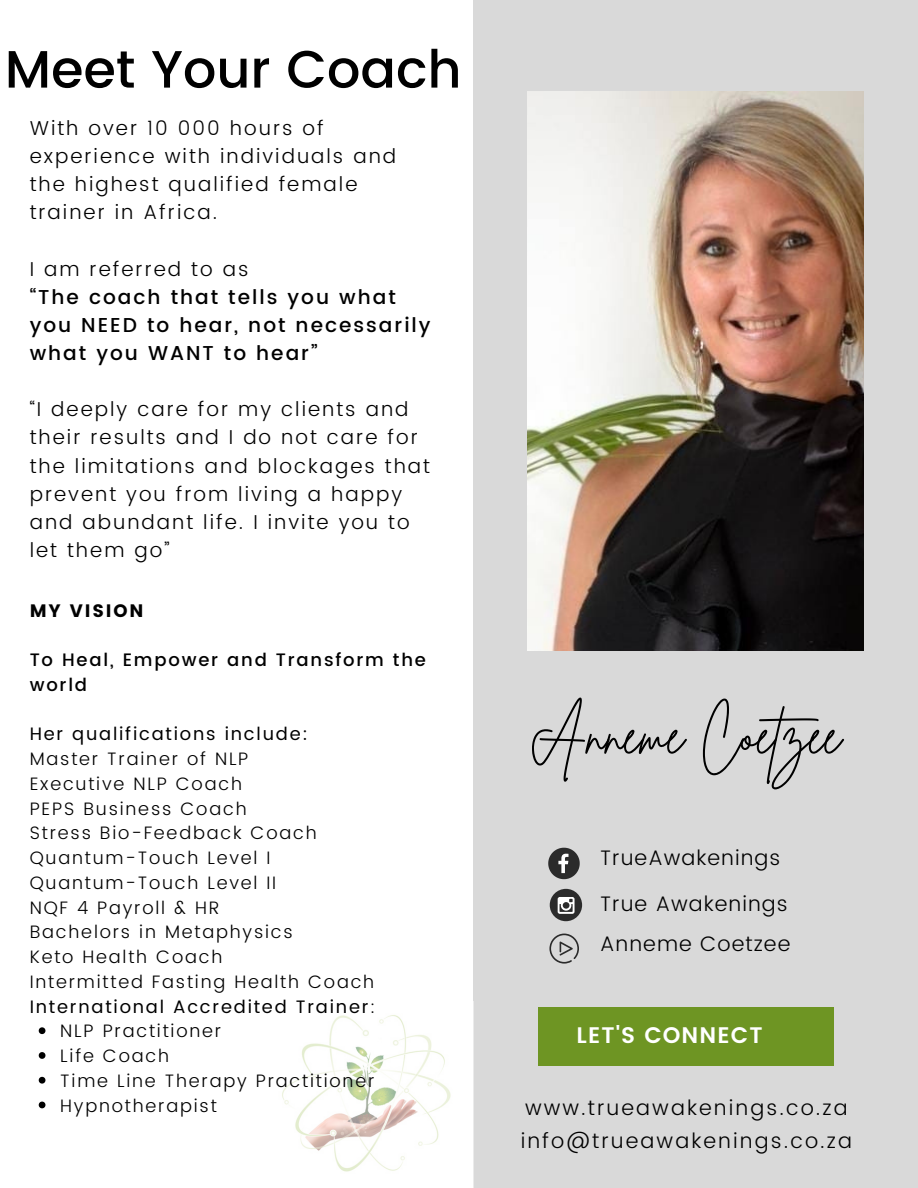
<style>
.page{position:relative;width:918px;height:1188px;background:#fff}
.page>*{position:absolute;margin:0;border:0;box-sizing:border-box;transform-origin:0 0}
.t1{font:53.1px "Brittany Signature";color:#000}
.t2{font:500 52.5px "Poppins";color:#000}
.t3{font:600 22.5px "Poppins";letter-spacing:.05em;color:#fff}
.t4{font:300 21px "Poppins";letter-spacing:.1em;color:#000}
.t5{font:300 21px "Poppins";letter-spacing:.05em;color:#000}
.t6{font:300 20.1px/28.2px "Poppins";letter-spacing:.1em;color:#000}
.t7{font:500 20.1px/28.2px "Poppins";letter-spacing:.1em;color:#000}
.t8{font:300 18px "Poppins";letter-spacing:.1em;color:#000}
.t9{font:18px "Poppins";letter-spacing:.1em;color:#000}
.t10{font:500 18px/24.8px "Poppins";letter-spacing:.1em;color:#000}
.t11{font:18px "Poppins";letter-spacing:.1em;color:#000}
.s1{font-weight:300}
</style>
<div class="page">
<div style="left:473px;top:0;width:445px;height:1188px;background:#d9d9d9"></div>
<img style="left:527px;top:92px;width:337px;height:559px">
<div style="left:539px;top:1008px;width:295px;height:58px;background:#6e9523"></div>
<div style="left:550px;top:889px;width:32px;height:32px;background:#2b2b2b;border-radius:50%"></div>
<svg style="left:558px;top:897px;width:17px;height:17px"></svg>
<svg style="left:548px;top:848px;width:32px;height:31px"></svg>
<svg style="left:549px;top:934px;width:30px;height:30px"></svg>
<img style="left:282px;top:1015px;width:169px;height:157px">
<svg style="left:39px;top:1027px;width:6px;height:7px"></svg>
<svg style="left:39px;top:1052px;width:6px;height:7px"></svg>
<svg style="left:39px;top:1077px;width:6px;height:7px"></svg>
<svg style="left:39px;top:1102px;width:6px;height:6px"></svg>
<p class="t2" style="left:5px;top:39px;width:458px">Meet Your Coach</p>
<p class="t6" style="left:30px;top:114px;width:368px">With over 10 000 hours of experience with individuals and the highest qualified female trainer in Africa.</p>
<p class="t6" style="left:30px;top:255px;width:220px">I am referred to as</p>
<p class="t7" style="left:30px;top:283px;width:402px">“The coach that tells you what you NEED to hear, not necessarily what you WANT to hear”</p>
<p class="t6" style="left:30px;top:395px;width:402px">“I deeply care for my clients and their results and I do not care for the limitations and blockages that prevent you from living a happy and abundant life. I invite you to let them go”</p>
<p class="t11" style="left:30px;top:600px;width:115px">MY VISION</p>
<p class="t10" style="left:30px;top:648px;width:398px">To Heal, Empower and Transform the world</p>
<p class="t9" style="left:30px;top:724px;width:280px">Her qualifications include:</p>
<p class="t8" style="left:30px;top:748px;width:220px">Master Trainer of NLP</p>
<p class="t8" style="left:30px;top:773px;width:214px">Executive NLP Coach</p>
<p class="t8" style="left:30px;top:798px;width:218px">PEPS Business Coach</p>
<p class="t8" style="left:30px;top:823px;width:289px">Stress Bio-Feedback Coach</p>
<p class="t8" style="left:30px;top:847px;width:242px">Quantum-Touch Level I</p>
<p class="t8" style="left:30px;top:872px;width:248px">Quantum-Touch Level II</p>
<p class="t8" style="left:30px;top:897px;width:191px">NQF 4 Payroll &amp; HR</p>
<p class="t8" style="left:30px;top:922px;width:265px">Bachelors in Metaphysics</p>
<p class="t8" style="left:30px;top:946px;width:194px">Keto Health Coach</p>
<p class="t8" style="left:30px;top:971px;width:346px">Intermitted Fasting Health Coach</p>
<p class="t9" style="left:30px;top:996px;width:347px">International Accredited Trainer<span class="s1">:</span></p>
<p class="t1" style="left:529px;top:700px;width:313px">Anneme Coetzee</p>
<p class="t5" style="left:600px;top:846px;width:182px">TrueAwakenings</p>
<p class="t5" style="left:600px;top:891px;width:189px">True Awakenings</p>
<p class="t5" style="left:600px;top:932px;width:192px">Anneme Coetzee</p>
<p class="t8" style="left:60px;top:1021px;width:162px">NLP Practitioner</p>
<p class="t3" style="left:577px;top:1022px;width:187px">LET'S CONNECT</p>
<p class="t8" style="left:60px;top:1045px;width:110px">Life Coach</p>
<p class="t8" style="left:60px;top:1070px;width:316px">Time Line Therapy Practitioner</p>
<p class="t8" style="left:60px;top:1095px;width:158px">Hypnotherapist</p>
<p class="t4" style="left:525px;top:1096px;width:324px">www.trueawakenings.co.za</p>
<p class="t4" style="left:521px;top:1128px;width:333px">info@trueawakenings.co.za</p>
</div>
